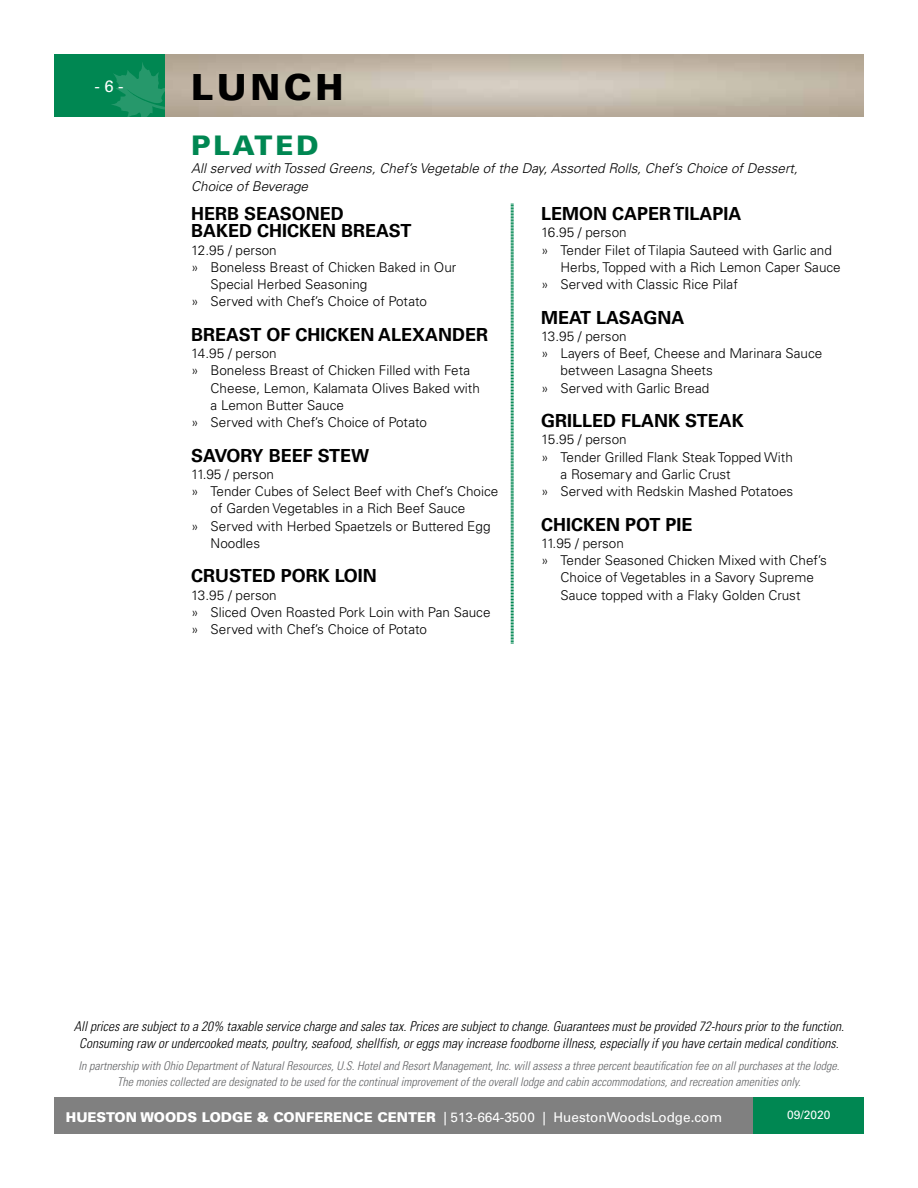
<style>
.page{position:relative;width:918px;height:1188px;background:#fff}
.page>*{position:absolute;margin:0;border:0;box-sizing:border-box;transform-origin:0 0}
.t1{font:900 36px "Univers LT Std";letter-spacing:.1em;color:#000}
.t2{font:900 27px "Univers LT Std";letter-spacing:.1em;color:#008752}
.t3{font:700 18px/17.2px "Univers LT Std";color:#000}
.t4{font:16.5px "Univers LT Std";color:#fff}
.t5{font:300 13.5px/17.2px "Univers LT Std";color:#000}
.t6{font:italic 300 condensed 13.5px/16.2px "Univers LT Std";color:#000;text-align:center}
.t7{font:italic 300 13.5px/18px "Univers LT Std";color:#000}
.t8{font:13.5px "Univers LT Std";color:#fff}
.t9{font:italic 300 condensed 12px/16.2px "Univers LT Std";color:#636466;text-align:center}
.t10{font:12px "Univers LT Std";color:#fff}
.s1{font-weight:900}
</style>
<div class="page">
<div style="left:54px;top:1097px;width:700px;height:37px;background:#808080"></div>
<img style="left:164px;top:54px;width:700px;height:63px">
<div style="left:54px;top:54px;width:110px;height:63px;background:#008752"></div>
<div style="left:754px;top:1097px;width:110px;height:37px;background:#008752"></div>
<svg style="left:111px;top:62px;width:53px;height:55px"></svg>
<svg style="left:510px;top:204px;width:4px;height:440px;background:#7fc2a7"></svg>
<p class="t4" style="left:94px;top:76px;width:31px">- 6 -</p>
<h1 class="t1" style="left:191px;top:64px;width:154px">LUNCH</h1>
<h2 class="t2" style="left:191px;top:128px;width:129px">PLATED</h2>
<p class="t7" style="left:191px;top:159px;width:608px">All served with Tossed Greens, Chef’s Vegetable of the Day, Assorted Rolls, Chef’s Choice of Dessert,<br>Choice of Beverage</p>
<h3 class="t3" style="left:191px;top:205px;width:222px">HERB SEASONED<br>BAKED CHICKEN BREAST</h3>
<p class="t5" style="left:191px;top:241px;width:87px">12.95 / person</p>
<p class="t5" style="left:191px;top:258px;width:267px">» Boneless Breast of Chicken Baked in Our</p>
<p class="t5" style="left:211px;top:276px;width:158px">Special Herbed Seasoning</p>
<p class="t5" style="left:191px;top:293px;width:237px">» Served with Chef’s Choice of Potato</p>
<h3 class="t3" style="left:191px;top:326px;width:298px">BREAST OF CHICKEN ALEXANDER</h3>
<p class="t5" style="left:191px;top:345px;width:87px">14.95 / person</p>
<p class="t5" style="left:191px;top:362px;width:281px">» Boneless Breast of Chicken Filled with Feta</p>
<p class="t5" style="left:211px;top:379px;width:271px">Cheese, Lemon, Kalamata Olives Baked with</p>
<p class="t5" style="left:211px;top:396px;width:135px">a Lemon Butter Sauce</p>
<p class="t5" style="left:191px;top:414px;width:237px">» Served with Chef’s Choice of Potato</p>
<h3 class="t3" style="left:191px;top:447px;width:180px">SAVORY BEEF STEW</h3>
<p class="t5" style="left:191px;top:465px;width:84px">11.95 / person</p>
<p class="t5" style="left:191px;top:483px;width:309px">» Tender Cubes of Select Beef with Chef’s Choice</p>
<p class="t5" style="left:211px;top:500px;width:256px">of Garden Vegetables in a Rich Beef Sauce</p>
<p class="t5" style="left:191px;top:517px;width:301px">» Served with Herbed Spaetzels or Buttered Egg</p>
<p class="t5" style="left:211px;top:534px;width:51px">Noodles</p>
<h3 class="t3" style="left:191px;top:568px;width:187px">CRUSTED PORK LOIN</h3>
<p class="t5" style="left:191px;top:586px;width:301px">13.95 / person<br>» Sliced Oven Roasted Pork Loin with Pan Sauce » Served with Chef’s Choice of Potato</p>
<h3 class="t3" style="left:541px;top:205px;width:202px">LEMON CAPER TILAPIA</h3>
<p class="t5" style="left:541px;top:224px;width:87px">16.95 / person</p>
<p class="t5" style="left:541px;top:241px;width:292px">» Tender Filet of Tilapia Sauteed with Garlic and</p>
<p class="t5" style="left:561px;top:258px;width:282px">Herbs, Topped with a Rich Lemon Caper Sauce</p>
<p class="t5" style="left:541px;top:276px;width:198px">» Served with Classic Rice Pilaf</p>
<h3 class="t3" style="left:541px;top:309px;width:145px">MEAT LASAGNA</h3>
<p class="t5" style="left:541px;top:327px;width:87px">13.95 / person</p>
<p class="t5" style="left:541px;top:345px;width:283px">» Layers of Beef, Cheese and Marinara Sauce</p>
<p class="t5" style="left:561px;top:362px;width:154px">between Lasagna Sheets</p>
<p class="t5" style="left:541px;top:379px;width:170px">» Served with Garlic Bread</p>
<h3 class="t3" style="left:541px;top:412px;width:204px">GRILLED FLANK STEAK</h3>
<p class="t5" style="left:541px;top:431px;width:87px">15.95 / person</p>
<p class="t5" style="left:541px;top:448px;width:253px">» Tender Grilled Flank Steak Topped With</p>
<p class="t5" style="left:561px;top:465px;width:172px">a Rosemary and Garlic Crust</p>
<p class="t5" style="left:541px;top:483px;width:254px">» Served with Redskin Mashed Potatoes</p>
<h3 class="t3" style="left:541px;top:516px;width:153px">CHICKEN POT PIE</h3>
<p class="t5" style="left:541px;top:534px;width:84px">11.95 / person</p>
<p class="t5" style="left:541px;top:552px;width:287px">» Tender Seasoned Chicken Mixed with Chef’s</p>
<p class="t5" style="left:561px;top:569px;width:255px">Choice of Vegetables in a Savory Supreme</p>
<p class="t5" style="left:561px;top:586px;width:242px">Sauce topped with a Flaky Golden Crust</p>
<p class="t6" style="left:74px;top:1019px;width:772px">All prices are subject to a 20% taxable service charge and sales tax. Prices are subject to change. Guarantees must be provided 72-hours prior to the function.<br>Consuming raw or undercooked meats, poultry, seafood, shellfish, or eggs may increase foodborne illness, especially if you have certain medical conditions.</p>
<p class="t9" style="left:79px;top:1057px;width:762px">In partnership with Ohio Department of Natural Resources, U.S. Hotel and Resort Management, Inc. will assess a three percent beautification fee on all purchases at the lodge.<br>The monies collected are designated to be used for the continual improvement of the overall lodge and cabin accommodations, and recreation amenities only.</p>
<p class="t8" style="left:66px;top:1109px;width:658px"><span class="s1">HUESTON WOODS LODGE &amp; CONFERENCE CENTER</span> | 513-664-3500 | HuestonWoodsLodge.com</p>
<p class="t10" style="left:787px;top:1108px;width:45px">09/2020</p>
</div>
